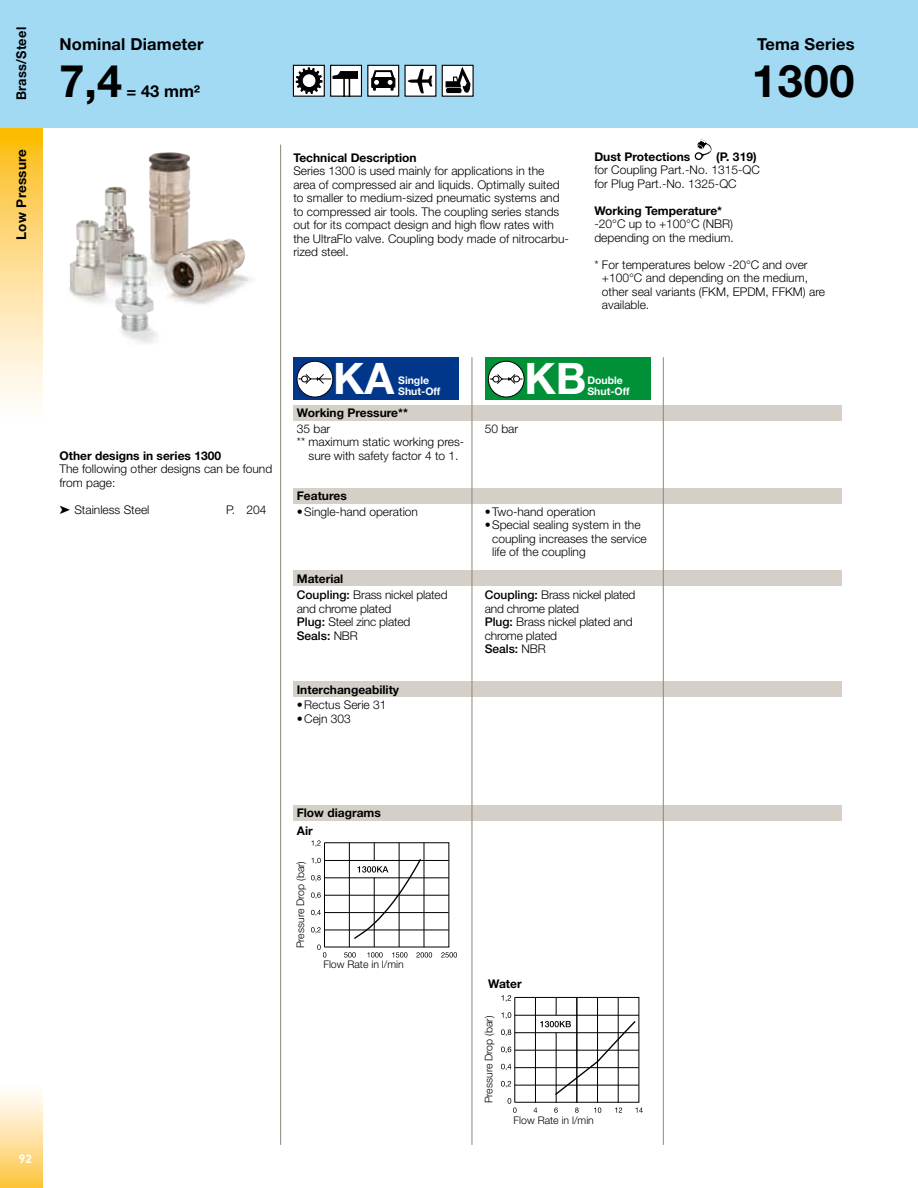
<style>
.page{position:relative;width:918px;height:1188px;background:#fff}
.page>*{position:absolute;margin:0;border:0;box-sizing:border-box;transform-origin:0 0}
.t1{font:700 45px "Helvetica Neue LT Std";color:#000}
.t2{font:700 43.5px "Helvetica Neue LT Std";color:#fff}
.t3{font:700 16.5px "Helvetica Neue LT Std";letter-spacing:.01em;color:#000}
.t4{font:700 13.5px "Helvetica Neue LT Std";letter-spacing:.02em;color:#000}
.t5{font:700 13.5px "Helvetica Neue LT Std";letter-spacing:.02em;color:#000;scale:.95 1}
.t6{font:300 12px/13.5px "Helvetica Neue LT Std";color:#000}
.t7{font:700 12px "Helvetica Neue LT Std";color:#000}
.t8{font:700 12px "DINOT";color:#fff}
.t9{font:300 10.5px "Helvetica Neue LT Std";color:#000}
.t10{font:700 10.5px/10.5px "Helvetica Neue LT Std";color:#fff}
.s1{font-weight:700}
.s2{font-weight:500}
</style>
<div class="page">
<svg style="left:0;top:128px;width:43px;height:274px;background:#fddc8c"></svg>
<div style="left:0;top:0;width:918px;height:128px;background:#a2daf4"></div>
<div style="left:0;top:1082px;width:43px;height:106px;background:linear-gradient(to bottom,#fff,#fdc642)"></div>
<div style="left:293px;top:681px;width:549px;height:16px;background:#d4cfc7"></div>
<div style="left:293px;top:488px;width:549px;height:15px;background:#d4cfc7"></div>
<div style="left:293px;top:805px;width:549px;height:16px;background:#d4cfc7"></div>
<div style="left:293px;top:405px;width:549px;height:16px;background:#d4cfc7"></div>
<hr style="left:280px;top:145px;width:1px;height:1000px;background:#8f8678">
<div style="left:293px;top:571px;width:549px;height:15px;background:#d4cfc7"></div>
<hr style="left:472px;top:357px;width:1px;height:788px;background:#8f8678">
<hr style="left:663px;top:357px;width:1px;height:788px;background:#8f8678">
<svg style="left:695px;top:140px;width:16px;height:20px"></svg>
<div style="left:293px;top:358px;width:166px;height:42px;background:#00378b"></div>
<div style="left:297px;top:361px;width:36px;height:36px;background:#fff;border-radius:50%"></div>
<div style="left:297px;top:361px;width:36px;height:36px;border:1px solid #000;border-radius:50%"></div>
<svg style="left:298px;top:374px;width:34px;height:11px"></svg>
<div style="left:485px;top:358px;width:166px;height:42px;background:#009037"></div>
<div style="left:488px;top:361px;width:36px;height:36px;background:#fff;border-radius:50%"></div>
<div style="left:488px;top:361px;width:36px;height:36px;border:1px solid #000;border-radius:50%"></div>
<svg style="left:489px;top:374px;width:34px;height:11px"></svg>
<hr style="left:324px;top:912px;width:125px;height:1px;background:#000">
<hr style="left:324px;top:930px;width:125px;height:1px;background:#000">
<hr style="left:324px;top:860px;width:125px;height:1px;background:#000">
<hr style="left:324px;top:877px;width:125px;height:1px;background:#000">
<hr style="left:324px;top:895px;width:125px;height:1px;background:#000">
<svg style="left:312px;top:840px;width:9px;height:7px"></svg>
<svg style="left:312px;top:858px;width:9px;height:6px"></svg>
<svg style="left:311px;top:875px;width:10px;height:6px"></svg>
<svg style="left:311px;top:892px;width:10px;height:7px"></svg>
<svg style="left:311px;top:910px;width:10px;height:6px"></svg>
<svg style="left:311px;top:927px;width:10px;height:6px"></svg>
<hr style="left:324px;top:843px;width:1px;height:104px;background:#000">
<hr style="left:349px;top:843px;width:1px;height:104px;background:#000">
<svg style="left:353px;top:843px;width:69px;height:97px"></svg>
<hr style="left:399px;top:843px;width:1px;height:104px;background:#000">
<hr style="left:424px;top:843px;width:1px;height:104px;background:#000">
<svg style="left:317px;top:945px;width:9px;height:13px"></svg>
<svg style="left:344px;top:952px;width:12px;height:6px"></svg>
<svg style="left:367px;top:952px;width:16px;height:6px"></svg>
<svg style="left:392px;top:952px;width:15px;height:6px"></svg>
<svg style="left:416px;top:952px;width:16px;height:6px"></svg>
<svg style="left:441px;top:952px;width:16px;height:6px"></svg>
<hr style="left:374px;top:878px;width:1px;height:69px;background:#000">
<hr style="left:515px;top:1067px;width:124px;height:1px;background:#000">
<hr style="left:515px;top:1085px;width:124px;height:1px;background:#000">
<hr style="left:515px;top:1015px;width:124px;height:1px;background:#000">
<hr style="left:515px;top:1032px;width:124px;height:1px;background:#000">
<hr style="left:515px;top:1050px;width:124px;height:1px;background:#000">
<svg style="left:534px;top:1108px;width:3px;height:5px"></svg>
<svg style="left:554px;top:1108px;width:4px;height:5px"></svg>
<svg style="left:575px;top:1108px;width:4px;height:5px"></svg>
<svg style="left:594px;top:1108px;width:7px;height:5px"></svg>
<svg style="left:615px;top:1108px;width:7px;height:5px"></svg>
<svg style="left:636px;top:1108px;width:7px;height:5px"></svg>
<svg style="left:501px;top:995px;width:10px;height:7px"></svg>
<svg style="left:501px;top:1012px;width:10px;height:7px"></svg>
<svg style="left:501px;top:1029px;width:10px;height:7px"></svg>
<svg style="left:501px;top:1047px;width:10px;height:6px"></svg>
<svg style="left:501px;top:1064px;width:10px;height:6px"></svg>
<svg style="left:501px;top:1081px;width:10px;height:7px"></svg>
<svg style="left:508px;top:1098px;width:9px;height:15px"></svg>
<hr style="left:514px;top:997px;width:1px;height:105px;background:#000">
<hr style="left:535px;top:997px;width:1px;height:105px;background:#000">
<hr style="left:577px;top:997px;width:1px;height:105px;background:#000">
<hr style="left:597px;top:997px;width:1px;height:105px;background:#000">
<hr style="left:618px;top:997px;width:1px;height:105px;background:#000">
<svg style="left:540px;top:997px;width:97px;height:99px"></svg>
<hr style="left:556px;top:1033px;width:1px;height:69px;background:#000">
<div style="left:368px;top:65px;width:31px;height:31px;background:#fff"></div>
<div style="left:367px;top:65px;width:32px;height:32px;border:1px solid #000"></div>
<svg style="left:371px;top:71px;width:24px;height:20px"></svg>
<div style="left:442px;top:65px;width:31px;height:31px;background:#fff"></div>
<div style="left:442px;top:65px;width:32px;height:32px;border:1px solid #000"></div>
<div style="left:445px;top:87px;width:17px;height:7px;border:1px solid #fff;border-radius:3px"></div>
<svg style="left:446px;top:67px;width:24px;height:27px"></svg>
<div style="left:293px;top:65px;width:31px;height:31px;background:#fff"></div>
<div style="left:293px;top:65px;width:32px;height:32px;border:1px solid #000"></div>
<svg style="left:296px;top:68px;width:26px;height:26px"></svg>
<div style="left:303px;top:75px;width:12px;height:12px;background:#fff;border-radius:50%"></div>
<div style="left:303px;top:75px;width:12px;height:12px;border:1px solid #fff;border-radius:50%"></div>
<div style="left:331px;top:65px;width:30px;height:31px;background:#fff"></div>
<svg style="left:333px;top:71px;width:25px;height:24px"></svg>
<div style="left:330px;top:65px;width:32px;height:32px;border:1px solid #000"></div>
<div style="left:405px;top:65px;width:31px;height:31px;background:#fff"></div>
<svg style="left:408px;top:69px;width:25px;height:24px"></svg>
<img style="left:69px;top:153px;width:105px;height:190px">
<p class="t5" style="left:13px;top:100px;width:79px;rotate:-90deg">Brass/Steel</p>
<p class="t4" style="left:13px;top:240px;width:92px;rotate:-90deg">Low Pressure</p>
<h3 class="t3" style="left:60px;top:34px;width:146px">Nominal Diameter</h3>
<h1 class="t1" style="left:60px;top:53px;width:64px">7,4</h1>
<h3 class="t3" style="left:127px;top:81px;width:75px">= 43 mm²</h3>
<p class="t7" style="left:60px;top:448px;width:163px">Other designs in series 1300</p>
<p class="t6" style="left:60px;top:462px;width:214px">The following other designs can be found from page:</p>
<p class="t6" style="left:60px;top:503px;width:91px">➤ Stainless Steel</p>
<p class="t6" style="left:226px;top:503px;width:42px">P. 204</p>
<p class="t7" style="left:293px;top:150px;width:125px">Technical Description</p>
<p class="t6" style="left:293px;top:164px;width:277px">Series 1300 is used mainly for applications in the area of compressed air and liquids. Optimally suited to smaller to medium-sized pneumatic systems and to compressed air tools. The coupling series stands out for its compact design and high flow rates with the UltraFlo valve. Coupling body made of nitrocarbu&shy;rized steel.</p>
<h3 class="t3" style="left:757px;top:34px;width:99px">Tema Series</h3>
<h1 class="t1" style="left:752px;top:53px;width:104px">1300</h1>
<p class="t7" style="left:594px;top:149px;width:98px">Dust Protections</p>
<p class="t7" style="left:716px;top:149px;width:42px">(P. 319)</p>
<p class="t6" style="left:594px;top:163px;width:167px">for Coupling Part.-No. 1315-QC for Plug Part.-No. 1325-QC</p>
<p class="t7" style="left:594px;top:203px;width:129px">Working Temperature*</p>
<p class="t6" style="left:594px;top:217px;width:141px">-20°C up to +100°C (NBR) depending on the medium.</p>
<p class="t6" style="left:602px;top:258px;width:225px;text-indent:-8px">* For temperatures below -20°C and over +100°C and depending on the medium, other seal variants (FKM, EPDM, FFKM) are available.</p>
<h2 class="t2" style="left:333px;top:352px;width:63px">KA</h2>
<p class="t10" style="left:398px;top:375px;width:44px">Single<br>Shut-Off</p>
<p class="t7" style="left:297px;top:405px;width:113px">Working Pressure**</p>
<p class="t6" style="left:297px;top:422px;width:35px">35 bar</p>
<p class="t6" style="left:297px;top:435px;width:169px">** maximum static working pres-</p>
<p class="t6" style="left:309px;top:449px;width:152px">sure with safety factor 4 to 1.</p>
<p class="t7" style="left:297px;top:489px;width:52px">Features</p>
<p class="t6" style="left:297px;top:505px;width:123px">•Single-hand operation</p>
<p class="t6" style="left:297px;top:571px;width:152px;line-height:15.6px"><span class="s1">Material<br></span><span class="s2">Coupling:</span> Brass nickel plated</p>
<p class="t6" style="left:297px;top:601px;width:115px">and chrome plated<br><span class="s2">Plug:</span> Steel zinc plated<br><span class="s2">Seals:</span> NBR</p>
<p class="t7" style="left:297px;top:682px;width:104px">Interchangeability</p>
<p class="t6" style="left:297px;top:698px;width:91px">•Rectus Serie 31</p>
<p class="t6" style="left:297px;top:711px;width:56px">•Cejn 303</p>
<h2 class="t2" style="left:525px;top:352px;width:64px">KB</h2>
<p class="t10" style="left:587px;top:375px;width:44px">Double<br>Shut-Off</p>
<p class="t6" style="left:485px;top:422px;width:35px">50 bar</p>
<p class="t6" style="left:485px;top:505px;width:112px">•Two-hand operation</p>
<p class="t6" style="left:492px;top:518px;width:156px;text-indent:-7px">•Special sealing system in the coupling increases the service life of the coupling</p>
<p class="t6" style="left:485px;top:588px;width:152px"><span class="s2">Coupling:</span> Brass nickel plated and chrome plated<br><span class="s2">Plug:</span> Brass nickel plated and chrome plated<br><span class="s2">Seals:</span> NBR</p>
<p class="t8" style="left:19px;top:1151px;width:15px">92</p>
<p class="t7" style="left:297px;top:805px;width:86px">Flow diagrams</p>
<p class="t7" style="left:297px;top:823px;width:17px">Air</p>
<p class="t9" style="left:294px;top:948px;width:89px;rotate:-90deg">Pressure Drop (bar)</p>
<p class="t9" style="left:323px;top:958px;width:82px">Flow Rate in l/min</p>
<p class="t7" style="left:488px;top:977px;width:35px">Water</p>
<p class="t9" style="left:482px;top:1103px;width:89px;rotate:-90deg">Pressure Drop (bar)</p>
<p class="t9" style="left:514px;top:1114px;width:82px">Flow Rate in l/min</p>
</div>
